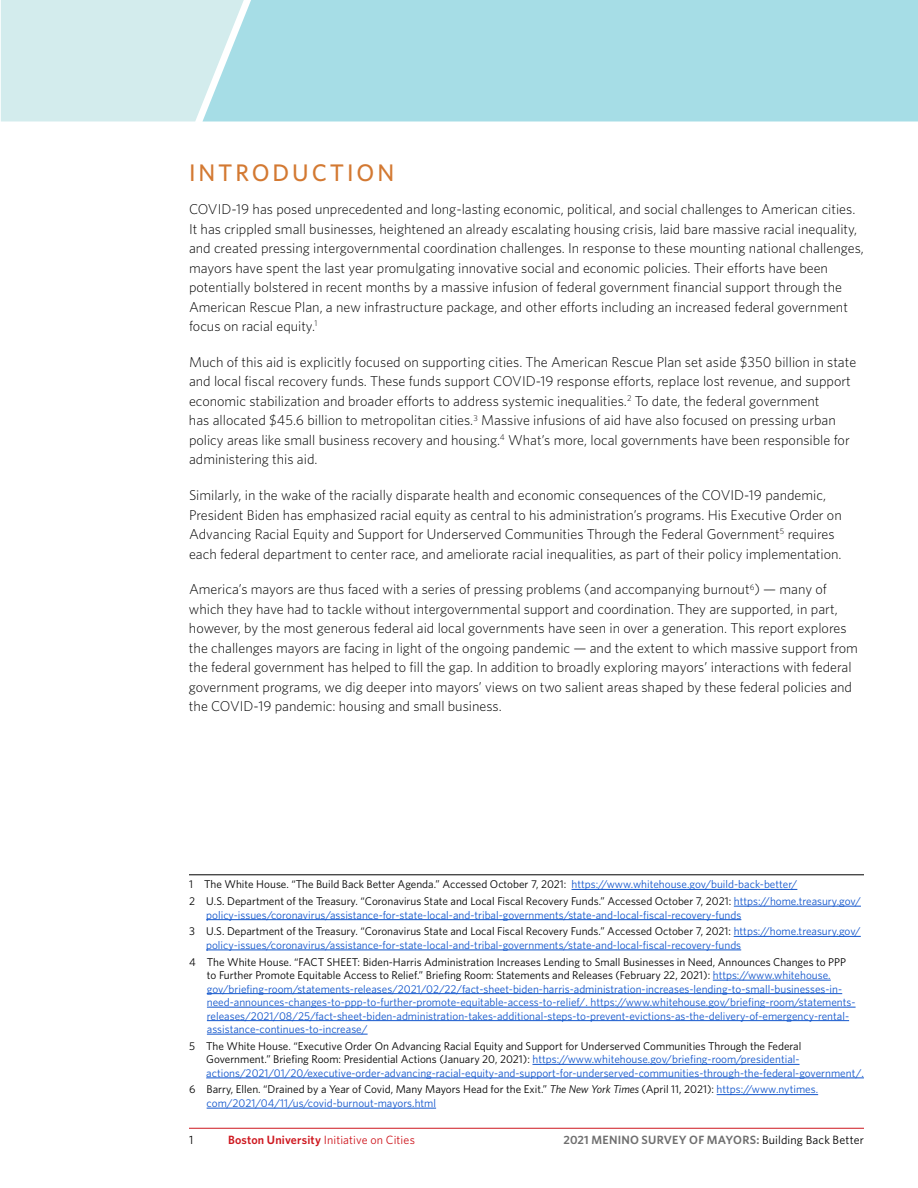
<style>
.page{position:relative;width:918px;height:1188px;background:#fff}
.page>*{position:absolute;margin:0;border:0;box-sizing:border-box;transform-origin:0 0}
.t1{font:500 24px "Whitney";letter-spacing:.12em;color:#d37932}
.t2{font:300 14.25px/19.5px "Whitney";color:#000}
.t3{font:600 12px "Whitney";letter-spacing:.02em;color:#6f6f6f}
.t4{font:12px "Whitney";letter-spacing:.01em;color:#ce171e}
.t5{font:12px "Whitney";color:#000}
.t6{font:11.25px/13.5px "Whitney";color:#15c}
.t7{font:11.25px/16.8px "Whitney";color:#000}
.s1{color:#15c}
.s2{color:#000}
.s3{font-style:italic}
.s4{font-weight:600}
.s5{font-weight:400;color:#000}
</style>
<div class="page">
<hr style="left:189px;top:1128px;width:675px;height:1px;background:#ce171e">
<div style="left:249px;top:0;width:669px;height:121px;background:#a6dde6"></div>
<svg style="left:1px;top:0;width:248px;height:121px;background:#d0ebec"></svg>
<hr style="left:189px;top:875px;width:675px;height:1px;background:#000">
<hr style="left:572px;top:889px;width:225px;height:1px;background:#15c">
<hr style="left:734px;top:906px;width:127px;height:1px;background:#15c">
<hr style="left:206px;top:919px;width:535px;height:1px;background:#15c">
<hr style="left:734px;top:936px;width:127px;height:1px;background:#15c">
<hr style="left:206px;top:950px;width:535px;height:1px;background:#15c">
<hr style="left:713px;top:980px;width:118px;height:1px;background:#15c">
<hr style="left:207px;top:993px;width:635px;height:1px;background:#15c">
<hr style="left:207px;top:1007px;width:649px;height:1px;background:#15c">
<hr style="left:207px;top:1020px;width:642px;height:1px;background:#15c">
<hr style="left:207px;top:1034px;width:161px;height:1px;background:#15c">
<hr style="left:532px;top:1064px;width:268px;height:1px;background:#15c">
<hr style="left:206px;top:1078px;width:658px;height:1px;background:#15c">
<hr style="left:717px;top:1094px;width:101px;height:1px;background:#15c">
<hr style="left:207px;top:1108px;width:229px;height:1px;background:#15c">
<h1 class="t1" style="left:189px;top:157px;width:207px">INTRODUCTION</h1>
<p class="t2" style="left:189px;top:199px;width:676px">COVID-19 has posed unprecedented and long-lasting economic, political, and social challenges to American cities.<br>It has crippled small businesses, heightened an already escalating housing crisis, laid bare massive racial inequality, and created pressing intergovernmental coordination challenges. In response to these mounting national challenges, mayors have spent the last year promulgating innovative social and economic policies. Their efforts have been potentially bolstered in recent months by a massive infusion of federal government financial support through the American Rescue Plan, a new infrastructure package, and other efforts including an increased federal government focus on racial equity.<sup>1</sup></p>
<p class="t2" style="left:189px;top:352px;width:669px">Much of this aid is explicitly focused on supporting cities. The American Rescue Plan set aside $350 billion in state and local fiscal recovery funds. These funds support COVID-19 response efforts, replace lost revenue, and support economic stabilization and broader efforts to address systemic inequalities.<sup>2</sup> To date, the federal government<br>has allocated $45.6 billion to metropolitan cities.<sup>3</sup> Massive infusions of aid have also focused on pressing urban policy areas like small business recovery and housing.<sup>4</sup> What’s more, local governments have been responsible for administering this aid.</p>
<p class="t2" style="left:189px;top:485px;width:654px">Similarly, in the wake of the racially disparate health and economic consequences of the COVID-19 pandemic, President Biden has emphasized racial equity as central to his administration’s programs. His Executive Order on Advancing Racial Equity and Support for Underserved Communities Through the Federal Government<sup>5</sup> requires each federal department to center race, and ameliorate racial inequalities, as part of their policy implementation.</p>
<p class="t2" style="left:189px;top:579px;width:670px">America’s mayors are thus faced with a series of pressing problems (and accompanying burnout<sup>6</sup>) — many of which they have had to tackle without intergovernmental support and coordination. They are supported, in part, however, by the most generous federal aid local governments have seen in over a generation. This report explores the challenges mayors are facing in light of the ongoing pandemic — and the extent to which massive support from the federal government has helped to fill the gap. In addition to broadly exploring mayors’ interactions with federal government programs, we dig deeper into mayors’ views on two salient areas shaped by these federal policies and the COVID-19 pandemic: housing and small business.</p>
<p class="t7" style="left:189px;top:876px;width:673px">1 The White House. “The Build Back Better Agenda.” Accessed October 7, 2021: <span class="s1">https://www.whitehouse.gov/build-back-better/<br></span>2 U.S. Department of the Treasury. “Coronavirus State and Local Fiscal Recovery Funds.” Accessed October 7, 2021: <span class="s1">https://home.treasury.gov/</span></p>
<p class="t6" style="left:189px;top:906px;width:673px;line-height:16.8px;text-indent:17px">policy-issues/coronavirus/assistance-for-state-local-and-tribal-governments/state-and-local-fiscal-recovery-funds<br><span class="s2">3 U.S. Department of the Treasury. “Coronavirus State and Local Fiscal Recovery Funds.” Accessed October 7, 2021:</span> https://home.treasury.gov/</p>
<p class="t6" style="left:206px;top:938px;width:537px">policy-issues/coronavirus/assistance-for-state-local-and-tribal-governments/state-and-local-fiscal-recovery-funds</p>
<p class="t6" style="left:207px;top:955px;width:650px;text-indent:-18px"><span class="s2">4 The White House. “FACT SHEET: Biden-Harris Administration Increases Lending to Small Businesses in Need, Announces Changes to PPP to Further Promote Equitable Access to Relief.” Briefing Room: Statements and Releases (February 22, 2021):</span> https://www.whitehouse. gov/briefing-room/statements-releases/2021/02/22/fact-sheet-biden-harris-administration-increases-lending-to-small-businesses-in&shy;need-announces-changes-to-ppp-to-further-promote-equitable-access-to-relief/. https://www.whitehouse.gov/briefing-room/statements&shy;releases/2021/08/25/fact-sheet-biden-administration-takes-additional-steps-to-prevent-evictions-as-the-delivery-of-emergency-rental&shy;assistance-continues-to-increase/</p>
<p class="t6" style="left:206px;top:1039px;width:659px;text-indent:-17px"><span class="s2">5 The White House. “Executive Order On Advancing Racial Equity and Support for Underserved Communities Through the Federal<br>Government.” Briefing Room: Presidential Actions (January 20, 2021):</span> https://www.whitehouse.gov/briefing-room/presidential&shy;actions/2021/01/20/executive-order-advancing-racial-equity-and-support-for-underserved-communities-through-the-federal-government/.</p>
<p class="t7" style="left:207px;top:1083px;width:613px;line-height:13.5px;text-indent:-18px">6 Barry, Ellen. “Drained by a Year of Covid, Many Mayors Head for the Exit.” <span class="s3">The New York Times</span> (April 11, 2021): <span class="s1">https://www.nytimes. com/2021/04/11/us/covid-burnout-mayors.html</span></p>
<p class="t5" style="left:189px;top:1131px;width:6px">1</p>
<p class="t4" style="left:228px;top:1131px;width:188px"><span class="s4">Boston University</span> Initiative on Cities</p>
<p class="t3" style="left:563px;top:1131px;width:302px">2021 MENINO SURVEY OF MAYORS: <span class="s5">Building Back Better</span></p>
</div>
